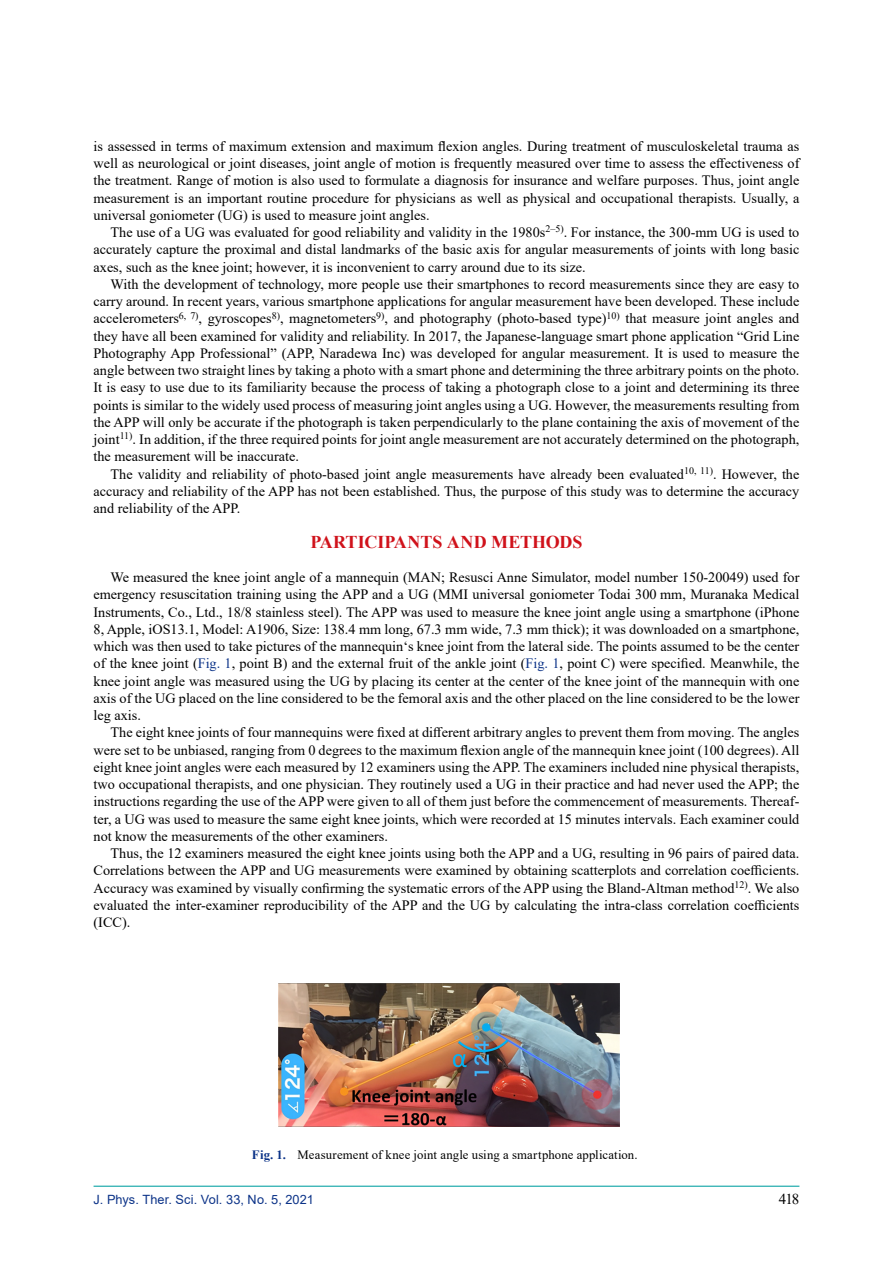
<style>
.page{position:relative;width:893px;height:1263px;background:#fff}
.page>*{position:absolute;margin:0;border:0;box-sizing:border-box;transform-origin:0 0}
.t1{font:700 18px "Times New Roman";color:#d0121b}
.t2{font:15px "Times New Roman";color:#000}
.t3{font:14.25px/17.2px "Times New Roman";color:#000;text-align:justify}
.t4{font:12.75px "Times New Roman";letter-spacing:.01em;color:#000}
.t5{font:12.75px "Arial";letter-spacing:.01em;color:#0c3388}
.s1{color:#0c3388}
.s2{font-weight:700;color:#0c3388}
</style>
<div class="page">
<hr style="left:94px;top:1186px;width:705px;height:1px;background:#009fa1">
<img style="left:279px;top:983px;width:340px;height:144px">
<p class="t3" style="left:94px;top:137px;width:707px">is assessed in terms of maximum extension and maximum flexion angles. During treatment of musculoskeletal trauma as well as neurological or joint diseases, joint angle of motion is frequently measured over time to assess the effectiveness of the treatment. Range of motion is also used to formulate a diagnosis for insurance and welfare purposes. Thus, joint angle measurement is an important routine procedure for physicians as well as physical and occupational therapists. Usually, a universal goniometer (UG) is used to measure joint angles.</p>
<p class="t3" style="left:94px;top:223px;width:707px;text-indent:17px">The use of a UG was evaluated for good reliability and validity in the 1980s<sup>2–5)</sup>. For instance, the 300-mm UG is used to accurately capture the proximal and distal landmarks of the basic axis for angular measurements of joints with long basic axes, such as the knee joint; however, it is inconvenient to carry around due to its size.</p>
<p class="t3" style="left:94px;top:275px;width:707px;text-indent:17px">With the development of technology, more people use their smartphones to record measurements since they are easy to carry around. In recent years, various smartphone applications for angular measurement have been developed. These include accelerometers<sup>6,</sup> <sup>7)</sup>, gyroscopes<sup>8)</sup>, magnetometers<sup>9)</sup>, and photography (photo-based type)<sup>10)</sup> that measure joint angles and they have all been examined for validity and reliability. In 2017, the Japanese-language smart phone application “Grid Line Photography App Professional” (APP, Naradewa Inc) was developed for angular measurement. It is used to measure the angle between two straight lines by taking a photo with a smart phone and determining the three arbitrary points on the photo.<br>It is easy to use due to its familiarity because the process of taking a photograph close to a joint and determining its three points is similar to the widely used process of measuring joint angles using a UG. However, the measurements resulting from the APP will only be accurate if the photograph is taken perpendicularly to the plane containing the axis of movement of the joint<sup>11)</sup>. In addition, if the three required points for joint angle measurement are not accurately determined on the photograph, the measurement will be inaccurate.</p>
<p class="t3" style="left:94px;top:465px;width:707px;text-indent:17px">The validity and reliability of photo-based joint angle measurements have already been evaluated<sup>10,</sup> <sup>11)</sup>. However, the accuracy and reliability of the APP has not been established. Thus, the purpose of this study was to determine the accuracy and reliability of the APP.</p>
<p class="t1" style="left:310px;top:528px;width:274px">PARTICIPANTS AND METHODS</p>
<p class="t3" style="left:94px;top:568px;width:707px;text-indent:17px">We measured the knee joint angle of a mannequin (MAN; Resusci Anne Simulator, model number 150-20049) used for emergency resuscitation training using the APP and a UG (MMI universal goniometer Todai 300 mm, Muranaka Medical Instruments, Co., Ltd., 18/8 stainless steel). The APP was used to measure the knee joint angle using a smartphone (iPhone 8, Apple, iOS13.1, Model: A1906, Size: 138.4 mm long, 67.3 mm wide, 7.3 mm thick); it was downloaded on a smartphone, which was then used to take pictures of the mannequin‘s knee joint from the lateral side. The points assumed to be the center of the knee joint (<span class="s1">Fig. 1</span>, point B) and the external fruit of the ankle joint (<span class="s1">Fig. 1</span>, point C) were specified. Meanwhile, the knee joint angle was measured using the UG by placing its center at the center of the knee joint of the mannequin with one axis of the UG placed on the line considered to be the femoral axis and the other placed on the line considered to be the lower leg axis.</p>
<p class="t3" style="left:94px;top:723px;width:707px;text-indent:17px">The eight knee joints of four mannequins were fixed at different arbitrary angles to prevent them from moving. The angles were set to be unbiased, ranging from 0 degrees to the maximum flexion angle of the mannequin knee joint (100 degrees). All eight knee joint angles were each measured by 12 examiners using the APP. The examiners included nine physical therapists, two occupational therapists, and one physician. They routinely used a UG in their practice and had never used the APP; the instructions regarding the use of the APP were given to all of them just before the commencement of measurements. Thereaf&shy;ter, a UG was used to measure the same eight knee joints, which were recorded at 15 minutes intervals. Each examiner could not know the measurements of the other examiners.</p>
<p class="t3" style="left:94px;top:844px;width:707px;text-indent:17px">Thus, the 12 examiners measured the eight knee joints using both the APP and a UG, resulting in 96 pairs of paired data.<br>Correlations between the APP and UG measurements were examined by obtaining scatterplots and correlation coefficients.<br>Accuracy was examined by visually confirming the systematic errors of the APP using the Bland-Altman method<sup>12)</sup>. We also evaluated the inter-examiner reproducibility of the APP and the UG by calculating the intra-class correlation coefficients (ICC).</p>
<p class="t4" style="left:252px;top:1145px;width:387px"><span class="s2">Fig. 1.</span> Measurement of knee joint angle using a smartphone application.</p>
<p class="t5" style="left:94px;top:1190px;width:222px">J. Phys. Ther. Sci. Vol. 33, No. 5, 2021</p>
<p class="t2" style="left:779px;top:1188px;width:22px">418</p>
</div>
